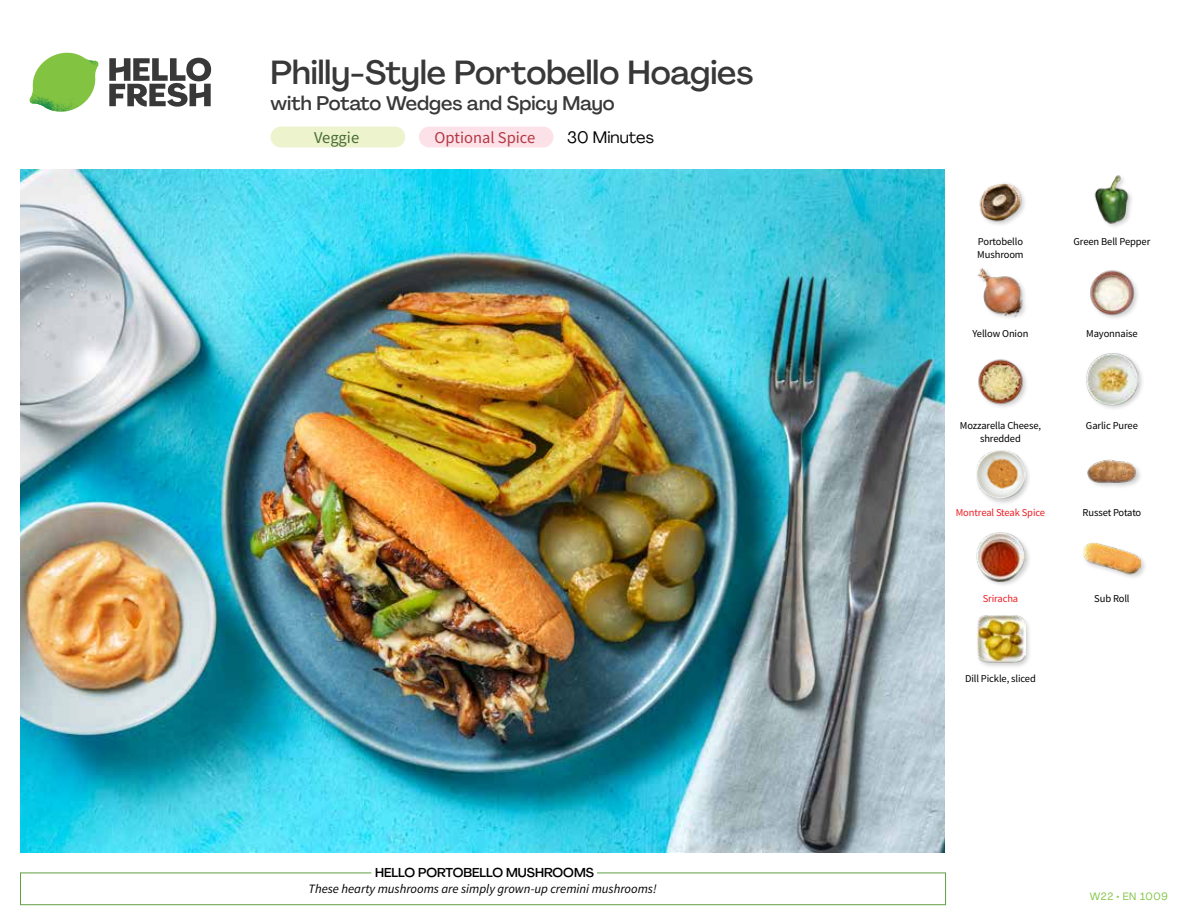
<style>
.page{position:relative;width:1188px;height:918px;background:#fff}
.page>*{position:absolute;margin:0;border:0;box-sizing:border-box;transform-origin:0 0}
.t1{font:500 33px "Agrandir";color:#383839}
.t2{font:500 19.5px "Agrandir";color:#383839}
.t3{font:16.5px "Source Sans Pro";color:#b33841}
.t4{font:16.5px "Agrandir";color:#000}
.t5{font:16.5px "Source Sans Pro";color:#476b32}
.t6{font:italic 12.75px "Source Sans Pro";color:#000}
.t7{font:500 12.75px "Agrandir";color:#000}
.t8{font:10.5px/13.5px "Source Sans Pro";letter-spacing:-.01em;color:#000}
.t9{font:10.5px "Source Sans Pro";letter-spacing:-.01em;color:#ed1d24}
.t10{font:10.5px "Agrandir";letter-spacing:.05em;color:#82c341}
</style>
<div class="page">
<svg style="left:109px;top:57px;width:102px;height:50px"></svg>
<svg style="left:34px;top:53px;width:62px;height:40px"></svg>
<img style="left:67px;top:53px;width:32px;height:26px">
<img style="left:33px;top:75px;width:59px;height:11px">
<img style="left:29px;top:79px;width:61px;height:33px">
<img style="left:65px;top:86px;width:27px;height:25px">
<div style="left:20px;top:873px;width:926px;height:32px;border:1px solid #609f43"></div>
<div style="left:371px;top:865px;width:226px;height:15px;background:#fff"></div>
<img style="left:21px;top:170px;width:924px;height:682px">
<div style="left:419px;top:127px;width:134px;height:20px;background:#fce1e9;border-radius:10px"></div>
<div style="left:271px;top:127px;width:134px;height:20px;background:#edf3cd;border-radius:10px"></div>
<div style="left:975px;top:614px;width:58px;height:55px;background:#000;opacity:.2"></div>
<img style="left:977px;top:615px;width:48px;height:48px">
<div style="left:1082px;top:541px;width:65px;height:40px;background:#000;opacity:.2"></div>
<img style="left:1083px;top:541px;width:58px;height:40px">
<div style="left:975px;top:531px;width:57px;height:57px;background:#000;opacity:.2"></div>
<img style="left:975px;top:532px;width:51px;height:50px">
<div style="left:1087px;top:459px;width:56px;height:31px;background:#000;opacity:.2"></div>
<img style="left:1087px;top:459px;width:51px;height:26px">
<div style="left:974px;top:448px;width:58px;height:58px;background:#000;opacity:.2"></div>
<img style="left:976px;top:449px;width:49px;height:50px">
<div style="left:1085px;top:352px;width:60px;height:60px;background:#000;opacity:.2"></div>
<img style="left:1085px;top:352px;width:53px;height:53px">
<img style="left:978px;top:359px;width:49px;height:48px">
<img style="left:1090px;top:270px;width:48px;height:48px">
<img style="left:977px;top:268px;width:48px;height:50px">
<img style="left:1094px;top:175px;width:38px;height:52px">
<img style="left:979px;top:182px;width:46px;height:43px">
<h1 class="t1" style="left:271px;top:52px;width:484px">Philly-Style Portobello Hoagies</h1>
<h2 class="t2" style="left:271px;top:91px;width:346px">with Potato Wedges and Spicy Mayo</h2>
<h3 class="t5" style="left:314px;top:128px;width:47px">Veggie</h3>
<h3 class="t3" style="left:435px;top:128px;width:102px">Optional Spice</h3>
<h3 class="t4" style="left:567px;top:127px;width:88px">30 Minutes</h3>
<p class="t7" style="left:375px;top:864px;width:220px">HELLO PORTOBELLO MUSHROOMS</p>
<p class="t6" style="left:309px;top:881px;width:350px">These hearty mushrooms are simply grown-up cremini mushrooms!</p>
<p class="t8" style="left:977px;top:234px;width:48px">Portobello<br>Mushroom</p>
<p class="t8" style="left:973px;top:327px;width:57px">Yellow Onion</p>
<p class="t8" style="left:1074px;top:234px;width:78px">Green Bell Pepper</p>
<p class="t8" style="left:1086px;top:327px;width:53px">Mayonnaise</p>
<p class="t8" style="left:960px;top:419px;width:83px;text-align:center">Mozzarella Cheese, shredded</p>
<p class="t8" style="left:1086px;top:419px;width:53px">Garlic Puree</p>
<p class="t9" style="left:956px;top:506px;width:91px">Montreal Steak Spice</p>
<p class="t8" style="left:1083px;top:506px;width:60px">Russet Potato</p>
<p class="t9" style="left:983px;top:592px;width:37px">Sriracha</p>
<p class="t8" style="left:1094px;top:592px;width:37px">Sub Roll</p>
<p class="t8" style="left:965px;top:672px;width:72px">Dill Pickle, sliced</p>
<p class="t10" style="left:1090px;top:890px;width:80px">W22 • EN 1009</p>
</div>
